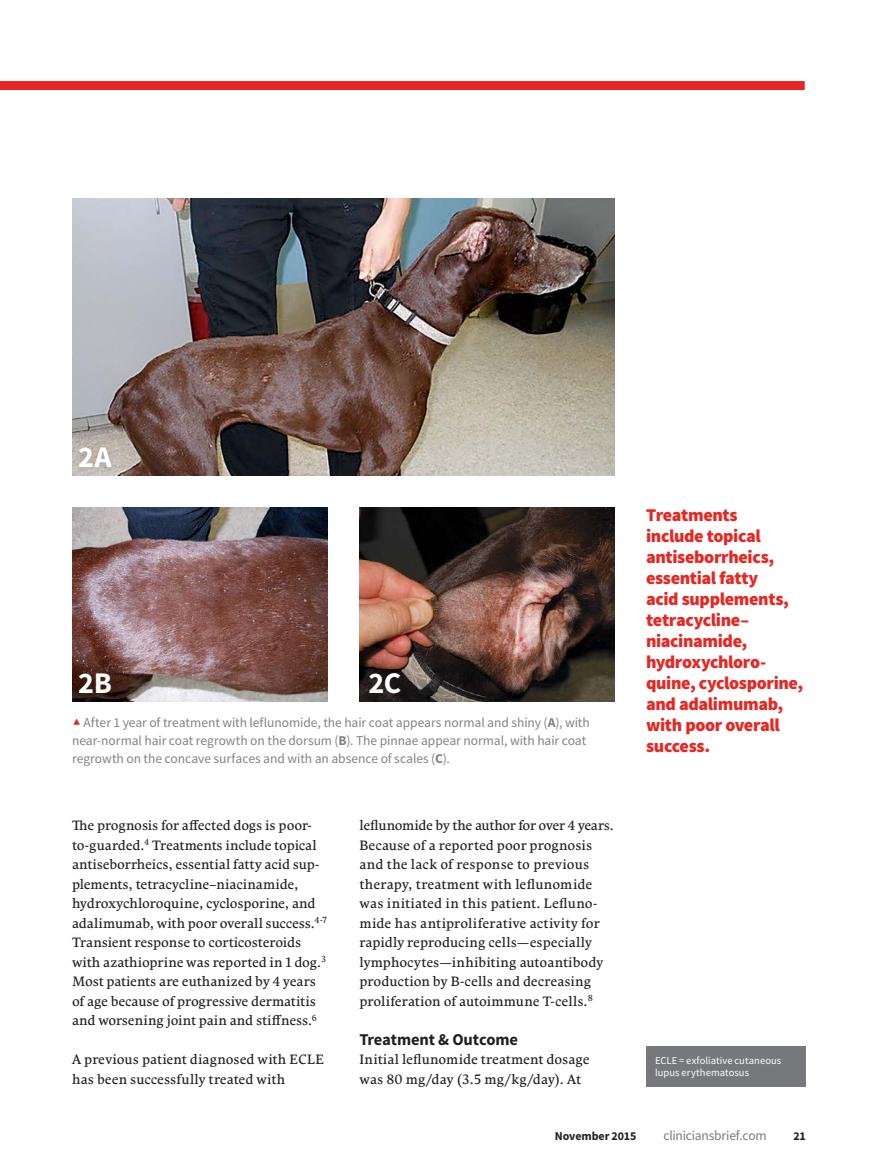
<style>
.page{position:relative;width:878px;height:1175px;background:#fff}
.page>*{position:absolute;margin:0;border:0;box-sizing:border-box;transform-origin:0 0}
.Figure_number_with{font:700 30px "Source Sans Pro";color:#fff}
.Pullout{font:900 18px/21px "Source Sans Pro";letter-spacing:-.02em;color:#e52823}
.Head_A{font:700 16.5px "Source Sans Pro";letter-spacing:-.01em;color:#231f20}
.Body_Comenia_Serif{font:13.5px/19.5px "Comenia Serif Pro";color:#231f20}
.Figure_Caption{font:13.5px/18px "Source Sans Pro";letter-spacing:-.005em;color:#808285}
.t1{font:13.5px "Source Sans Pro";letter-spacing:-.015em;color:#77787b}
.t2{font:700 12px "Source Sans Pro";letter-spacing:-.005em;color:#231f20}
.Acronyms{font:10.5px/12px "Source Sans Pro";letter-spacing:.005em;color:#fff}
.s1{font-weight:700}
</style>
<div class="page">
<div style="left:0;top:81px;width:804px;height:9px;background:#e52823"></div>
<img style="left:72px;top:198px;width:542px;height:278px">
<img style="left:72px;top:507px;width:255px;height:195px">
<img style="left:359px;top:507px;width:255px;height:195px">
<div style="left:71px;top:439px;width:48px;height:36px;background:#231f20;opacity:.2"></div>
<div style="left:71px;top:665px;width:47px;height:36px;background:#231f20;opacity:.2"></div>
<div style="left:362px;top:666px;width:45px;height:35px;background:#231f20;opacity:.2"></div>
<div style="left:646px;top:1045px;width:160px;height:41px;background:#77787b"></div>
<p class="Figure_number_with" style="left:78px;top:438px;width:35px">2A</p>
<p class="Figure_number_with" style="left:78px;top:664px;width:35px">2B</p>
<p class="Figure_number_with" style="left:368px;top:664px;width:34px">2C</p>
<p class="Figure_Caption" style="left:72px;top:713px;width:519px;text-indent:12px">After 1 year of treatment with leflunomide, the hair coat appears normal and shiny (<span class="s1">A</span>), with near-normal hair coat regrowth on the dorsum (<span class="s1">B</span>). The pinnae appear normal, with hair coat regrowth on the concave surfaces and with an absence of scales (<span class="s1">C</span>).</p>
<p class="Body_Comenia_Serif" style="left:72px;top:815px;width:257px">The prognosis for affected dogs is poor&shy;to-guarded.<sup>4</sup> Treatments include topical antiseborrheics, essential fatty acid sup&shy;plements, tetracycline–niacinamide, hydroxychloroquine, cyclosporine, and adalimumab, with poor overall success.<sup>4-7<br></sup>Transient response to corticosteroids with azathioprine was reported in 1 dog.<sup>3<br></sup>Most patients are euthanized by 4 years of age because of progressive dermatitis and worsening joint pain and stiffness.<sup>6</sup></p>
<p class="Body_Comenia_Serif" style="left:72px;top:1049px;width:253px">A previous patient diagnosed with ECLE has been successfully treated with</p>
<p class="Body_Comenia_Serif" style="left:359px;top:815px;width:256px">leflunomide by the author for over 4 years.<br>Because of a reported poor prognosis and the lack of response to previous therapy, treatment with leflunomide was initiated in this patient. Lefluno&shy;mide has antiproliferative activity for rapidly reproducing cells—especially lymphocytes—inhibiting autoantibody production by B-cells and decreasing proliferation of autoimmune T-cells.<sup>8</sup></p>
<p class="Head_A" style="left:359px;top:1028px;width:160px">Treatment &amp; Outcome</p>
<p class="Body_Comenia_Serif" style="left:359px;top:1049px;width:231px">Initial leflunomide treatment dosage was 80 mg/day (3.5 mg/kg/day). At</p>
<p class="Pullout" style="left:646px;top:505px;width:159px">Treatments<br>include topical antiseborrheics, essential fatty<br>acid supplements, tetracycline– niacinamide, hydroxychloro&shy;quine, cyclosporine, and adalimumab, with poor overall success.</p>
<p class="Acronyms" style="left:655px;top:1054px;width:128px">ECLE = exfoliative cutaneous lupus erythematosus</p>
<p class="t2" style="left:555px;top:1128px;width:83px">November 2015</p>
<p class="t1" style="left:663px;top:1127px;width:105px">cliniciansbrief.com</p>
<p class="t2" style="left:793px;top:1128px;width:14px">21</p>
</div>
